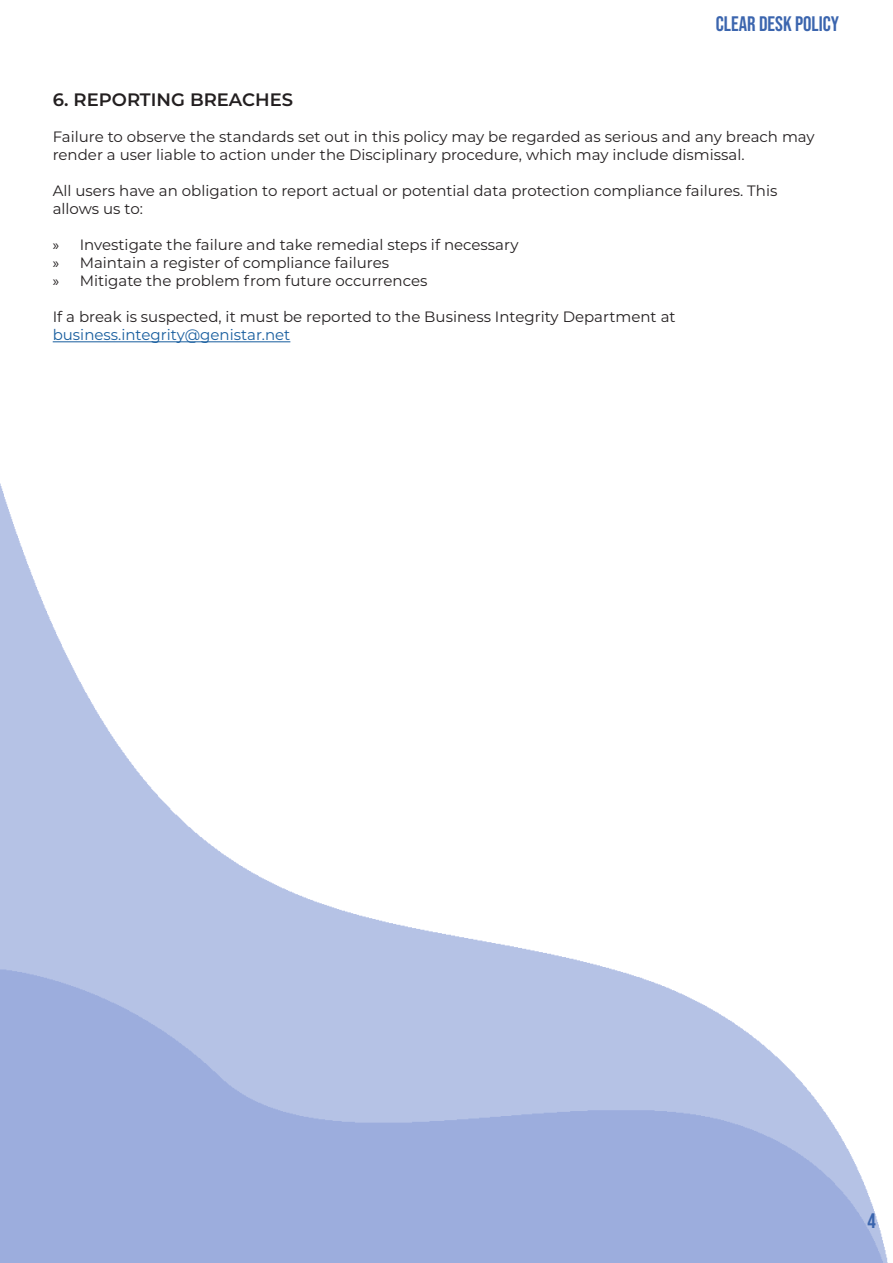
<style>
.page{position:relative;width:893px;height:1263px;background:#fff}
.page>*{position:absolute;margin:0;border:0;box-sizing:border-box;transform-origin:0 0}
.t1{font:21px "Bebas Neue";color:#3b65ae}
.t2{font:600 18px "Montserrat";color:#231f20}
.t3{font:15px "Montserrat";color:#231f20}
.t4{font:15px "Montserrat";color:#175d9e}
.s1{font-family:"Myriad Pro"}
</style>
<div class="page">
<hr style="left:53px;top:341px;width:237px;height:1px;background:#175d9e">
<img style="left:871px;top:1202px;width:17px;height:61px">
<p class="t1" style="left:716px;top:12px;width:125px">CLEAR DESK POLICY</p>
<p class="t2" style="left:53px;top:87px;width:242px">6. REPORTING BREACHES</p>
<p class="t3" style="left:53px;top:127px;width:763px">Failure to observe the standards set out in this policy may be regarded as serious and any breach may</p>
<p class="t3" style="left:53px;top:145px;width:693px">render a user liable to action under the Disciplinary procedure, which may include dismissal.</p>
<p class="t3" style="left:53px;top:181px;width:726px">All users have an obligation to report actual or potential data protection compliance failures. This</p>
<p class="t3" style="left:53px;top:199px;width:92px">allows us to:</p>
<p class="t3" style="left:53px;top:235px;width:467px"><span class="s1">»</span> Investigate the failure and take remedial steps if necessary</p>
<p class="t3" style="left:53px;top:253px;width:338px"><span class="s1">»</span> Maintain a register of compliance failures</p>
<p class="t3" style="left:53px;top:271px;width:376px"><span class="s1">»</span> Mitigate the problem from future occurrences</p>
<p class="t3" style="left:53px;top:307px;width:624px">If a break is suspected, it must be reported to the Business Integrity Department at</p>
<p class="t4" style="left:53px;top:325px;width:239px">business.integrity@genistar.net</p>
<p class="t1" style="left:868px;top:1209px;width:10px">4</p>
</div>
